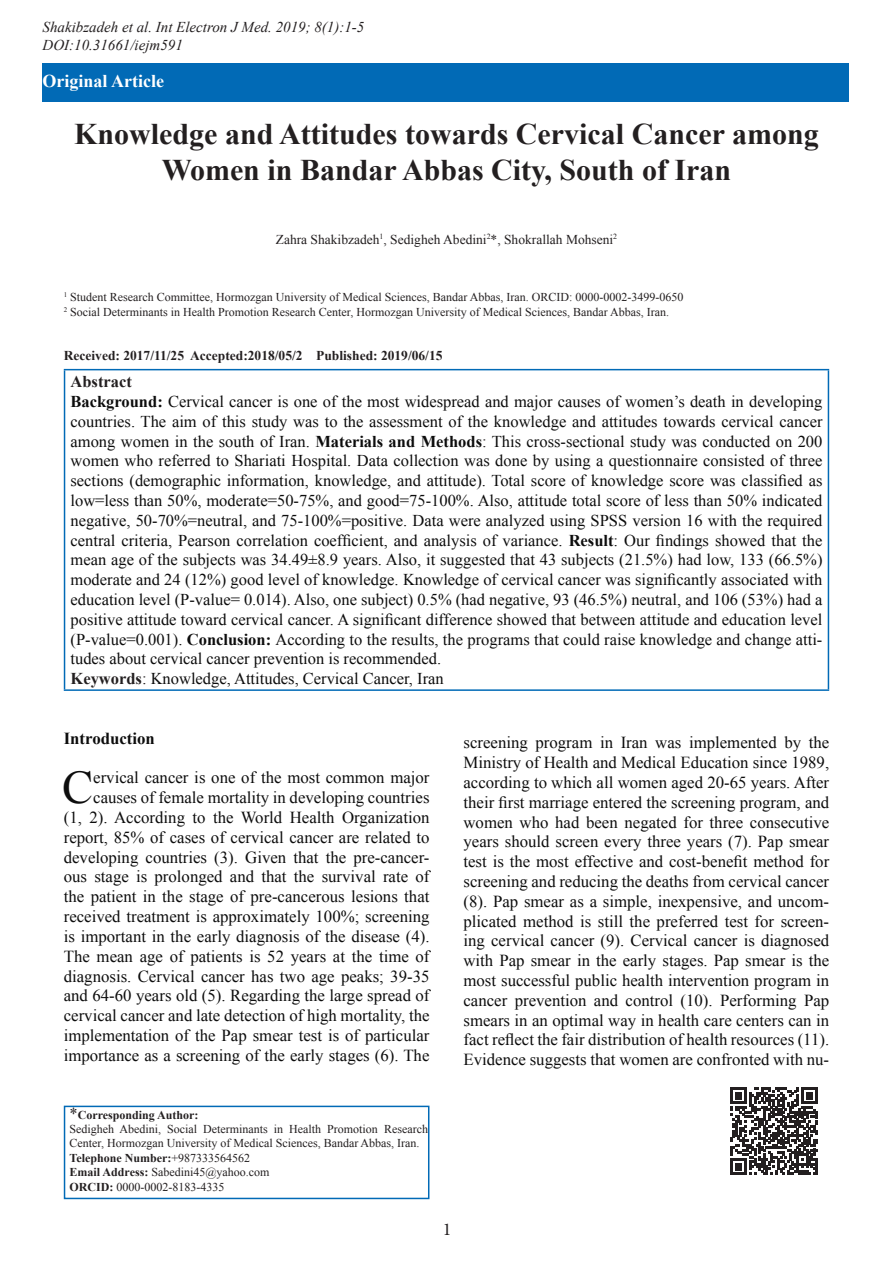
<style>
.page{position:relative;width:893px;height:1263px;background:#fff}
.page>*{position:absolute;margin:0;border:0;box-sizing:border-box;transform-origin:0 0}
.t1{font:46.65px "Times New Roman";color:#0d0d0d}
.t2{font:700 30px/36px "Times New Roman";color:#231f20;text-align:center}
.t3{font:700 18px "Times New Roman";color:#fff}
.t4{font:18px "Minion Pro";color:#231f20}
.t5{font:16.8px/19.8px "Times New Roman";color:#0d0d0d;text-align:right}
.t6{font:700 16.8px "Times New Roman";color:#0d0d0d}
.Annotation_text{font:16.5px/19.8px "Times New Roman";color:#0d0d0d;text-align:justify}
.t7{font:700 16.5px "Times New Roman";color:#231f20}
.t8{font:italic 15px "Times New Roman";color:#231f20}
.t9{font:700 13.5px "Times New Roman";color:#231f20}
.t10{font:13.5px "Times New Roman";color:#231f20}
.t11{font:12px/14.4px "Times New Roman";color:#231f20}
.t12{font:700 12px "Times New Roman";color:#231f20}
.s1{font-weight:700}
.s2{color:#231f20}
.s3{font-weight:700;color:#231f20}
.s4{font-weight:400;font-size:16.5px}
.s5{font-weight:400}
</style>
<div class="page">
<div style="left:43px;top:63px;width:806px;height:38px;background:#016ab6"></div>
<hr style="left:64px;top:369px;width:765px;height:1px;background:#016ab6">
<hr style="left:64px;top:370px;width:1px;height:319px;background:#016ab6">
<hr style="left:828px;top:370px;width:1px;height:319px;background:#016ab6">
<hr style="left:64px;top:689px;width:765px;height:2px;background:#016ab6">
<div style="left:64px;top:1106px;width:365px;height:93px;border:2px solid #016ab6"></div>
<svg style="left:730px;top:1087px;width:88px;height:88px"></svg>
<hr style="left:815px;top:1158px;width:3px;height:17px;background:#231f20">
<p class="t8" style="left:43px;top:17px;width:323px">Shakibzadeh et al. Int Electron J Med. 2019; 8(1):1-5</p>
<p class="t8" style="left:43px;top:35px;width:142px">DOI:10.31661/iejm591</p>
<p class="t3" style="left:43px;top:68px;width:123px">Original Article</p>
<p class="t2" style="left:74px;top:115px;width:746px">Knowledge and Attitudes towards Cervical Cancer among<br>Women in Bandar Abbas City, South of Iran</p>
<p class="t10" style="left:276px;top:230px;width:343px">Zahra Shakibzadeh<sup>1</sup>, Sedigheh Abedini<sup>2</sup>*, Shokrallah Mohseni<sup>2</sup></p>
<p class="t11" style="left:64px;top:290px;width:621px"><sup>1</sup> Student Research Committee, Hormozgan University of Medical Sciences, Bandar Abbas, Iran. ORCID: 0000-0002-3499-0650</p>
<p class="t11" style="left:64px;top:304px;width:607px"><sup>2</sup> Social Determinants in Health Promotion Research Center, Hormozgan University of Medical Sciences, Bandar Abbas, Iran.</p>
<p class="t9" style="left:64px;top:346px;width:380px">Received: 2017/11/25 Accepted:2018/05/2 Published: 2019/06/15</p>
<p class="t7" style="left:71px;top:370px;width:63px">Abstract</p>
<p class="Annotation_text" style="left:71px;top:391px;width:753px"><span class="s1">Background:</span> Cervical cancer is one of the most widespread and major causes of women’s death in developing countries. The aim of this study was to the assessment of the knowledge and attitudes towards cervical cancer among women in the south of Iran. <span class="s1">Materials and Methods</span><span class="s2">:</span> This cross-sectional study was conducted on 200 women who referred to Shariati Hospital. Data collection was done by using a questionnaire consisted of three sections (demographic information, knowledge, and attitude). Total score of knowledge score was classified as low=less than 50%, moderate=50-75%, and good=75-100%. Also, attitude total score of less than 50% indicated negative, 50-70%=neutral, and 75-100%=positive. Data were analyzed using SPSS version 16 with the required central criteria, Pearson correlation coefficient, and analysis of variance. <span class="s1">Result</span>: Our findings showed that the mean age of the subjects was 34.49±8.9 years. Also, it suggested that 43 subjects (21.5%) had low, 133 (66.5%) moderate and 24 (12%) good level of knowledge. Knowledge of cervical cancer was significantly associated with education level (P-value= 0.014). Also, one subject) 0.5% (had negative, 93 (46.5%) neutral, and 106 (53%) had a positive attitude toward cervical cancer. A significant difference showed that between attitude and education level (P-value=0.001). <span class="s1">Conclusion:</span> According to the results, the programs that could raise knowledge and change atti&shy;tudes about cervical cancer prevention is recommended.</p>
<p class="Annotation_text" style="left:71px;top:668px;width:375px"><span class="s3">Keywords</span><span class="s2">:</span> Knowledge, Attitudes, Cervical Cancer, Iran</p>
<p class="t6" style="left:64px;top:726px;width:93px">Introduction</p>
<p class="t1" style="left:62px;top:755px;width:33px">C</p>
<p class="t5" style="left:64px;top:767px;width:367px">ervical cancer is one of the most common major causes of female mortality in developing countries<br>(1, 2). According to the World Health Organization report, 85% of cases of cervical cancer are related to developing countries (3). Given that the pre-cancer&shy;ous stage is prolonged and that the survival rate of the patient in the stage of pre-cancerous lesions that received treatment is approximately 100%; screening is important in the early diagnosis of the disease (4).<br>The mean age of patients is 52 years at the time of diagnosis. Cervical cancer has two age peaks; 39-35 and 64-60 years old (5). Regarding the large spread of cervical cancer and late detection of high mortality, the implementation of the Pap smear test is of particular importance as a screening of the early stages (6). The</p>
<p class="t5" style="left:463px;top:732px;width:367px;text-align:justify">screening program in Iran was implemented by the Ministry of Health and Medical Education since 1989, according to which all women aged 20-65 years. After their first marriage entered the screening program, and women who had been negated for three consecutive years should screen every three years (7). Pap smear test is the most effective and cost-benefit method for screening and reducing the deaths from cervical cancer (8). Pap smear as a simple, inexpensive, and uncom&shy;plicated method is still the preferred test for screen&shy;ing cervical cancer (9). Cervical cancer is diagnosed with Pap smear in the early stages. Pap smear is the most successful public health intervention program in cancer prevention and control (10). Performing Pap smears in an optimal way in health care centers can in fact reflect the fair distribution of health resources (11).<br>Evidence suggests that women are confronted with nu-</p>
<p class="t12" style="left:70px;top:1106px;width:131px"><span class="s4">*</span>Corresponding Author:</p>
<p class="t11" style="left:70px;top:1121px;width:360px">Sedigheh Abedini, Social Determinants in Health Promotion Research<br>Center, Hormozgan University of Medical Sciences, Bandar Abbas, Iran.</p>
<p class="t12" style="left:70px;top:1149px;width:182px">Telephone Number:<span class="s5">+987333564562</span></p>
<p class="t11" style="left:70px;top:1164px;width:201px"><span class="s1">Email Address:</span> Sabedini45@yahoo.com</p>
<p class="t11" style="left:70px;top:1179px;width:156px"><span class="s1">ORCID:</span> 0000-0002-8183-4335</p>
<p class="t4" style="left:443px;top:1217px;width:10px">1</p>
</div>
